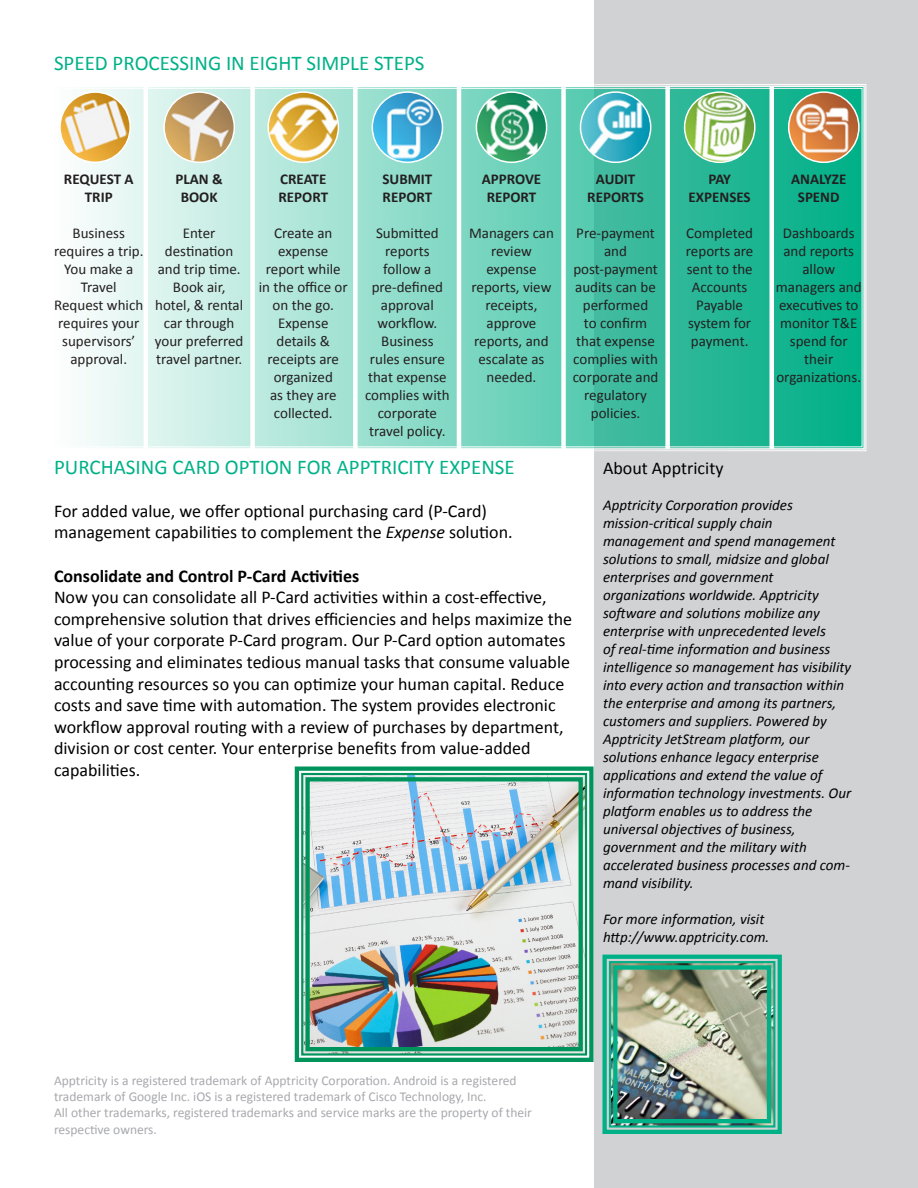
<style>
.page{position:relative;width:918px;height:1188px;background:#fff}
.page>*{position:absolute;margin:0;border:0;box-sizing:border-box;transform-origin:0 0}
.t1{font:21px "Calibri";color:#00b188}
.t2{font:18px/21.6px "Calibri";color:#000}
.t3{font:700 18px "Calibri";color:#000}
.t4{font:italic 15px/18px "Calibri";color:#000}
.t5{font:15px/18px "Calibri";color:#231f20;text-align:center}
.t6{font:700 15px/18px "Calibri";color:#231f20;text-align:center}
.t7{font:13.5px "Calibri";color:#a8a9ad}
.s1{font-style:italic}
</style>
<div class="page">
<div style="left:594px;top:0;width:324px;height:1188px;background:#d1d2d4"></div>
<img style="left:602px;top:954px;width:180px;height:180px">
<div style="left:609px;top:961px;width:166px;height:167px;border:2px solid #00b188"></div>
<div style="left:613px;top:965px;width:158px;height:158px;border:4px solid #00b188"></div>
<img style="left:294px;top:766px;width:300px;height:296px">
<div style="left:301px;top:773px;width:286px;height:283px;border:2px solid #00945d"></div>
<div style="left:305px;top:777px;width:278px;height:274px;border:4px solid #00945d"></div>
<svg style="left:83px;top:84px;width:784px;height:367px;background:#7cd4c0"></svg>
<img style="left:60px;top:92px;width:70px;height:70px;border-radius:35px">
<div style="left:59px;top:91px;width:72px;height:72px;border:2px solid #fff;border-radius:50%"></div>
<img style="left:580px;top:92px;width:71px;height:70px;border-radius:35px">
<div style="left:580px;top:91px;width:71px;height:72px;border:2px solid #fff;border-radius:50%"></div>
<img style="left:372px;top:92px;width:70px;height:70px;border-radius:35px">
<div style="left:372px;top:91px;width:71px;height:72px;border:2px solid #fff;border-radius:50%"></div>
<img style="left:476px;top:92px;width:71px;height:70px;border-radius:35px">
<div style="left:476px;top:91px;width:71px;height:72px;border:2px solid #fff;border-radius:50%"></div>
<img style="left:268px;top:92px;width:70px;height:70px;border-radius:35px">
<div style="left:267px;top:91px;width:72px;height:72px;border:2px solid #fff;border-radius:50%"></div>
<img style="left:164px;top:92px;width:70px;height:70px;border-radius:35px">
<div style="left:163px;top:91px;width:72px;height:72px;border:2px solid #fff;border-radius:50%"></div>
<img style="left:685px;top:92px;width:70px;height:70px;border-radius:35px">
<div style="left:684px;top:91px;width:72px;height:72px;border:2px solid #fff;border-radius:50%"></div>
<img style="left:789px;top:92px;width:70px;height:70px;border-radius:35px">
<div style="left:788px;top:91px;width:72px;height:72px;border:2px solid #fff;border-radius:50%"></div>
<hr style="left:144px;top:86px;width:4px;height:363px;background:#fff">
<div style="left:250px;top:86px;width:5px;height:363px;background:#fff"></div>
<div style="left:353px;top:86px;width:5px;height:363px;background:#fff"></div>
<hr style="left:457px;top:86px;width:4px;height:363px;background:#fff">
<div style="left:561px;top:86px;width:5px;height:363px;background:#fff"></div>
<div style="left:665px;top:86px;width:5px;height:363px;background:#fff"></div>
<hr style="left:770px;top:86px;width:4px;height:363px;background:#fff">
<p class="t1" style="left:54px;top:50px;width:372px">SPEED PROCESSING IN EIGHT SIMPLE STEPS</p>
<p class="t6" style="left:64px;top:170px;width:71px">REQUEST A<br>TRIP</p>
<p class="t5" style="left:73px;top:224px;width:54px">Business</p>
<p class="t5" style="left:54px;top:242px;width:91px">requires a trip.<br>You make a<br>Travel</p>
<p class="t5" style="left:54px;top:296px;width:90px">Request which requires your supervisors’ approval.</p>
<p class="t6" style="left:176px;top:170px;width:49px">PLAN &amp;</p>
<p class="t6" style="left:181px;top:188px;width:38px">BOOK</p>
<p class="t5" style="left:183px;top:224px;width:34px">Enter</p>
<p class="t5" style="left:155px;top:242px;width:90px">destination and trip time.<br>Book air, hotel, &amp; rental car through your preferred travel partner.</p>
<p class="t6" style="left:280px;top:170px;width:48px">CREATE</p>
<p class="t6" style="left:278px;top:188px;width:51px">REPORT</p>
<p class="t5" style="left:274px;top:224px;width:60px">Create an</p>
<p class="t5" style="left:259px;top:242px;width:90px">expense report while in the office or on the go.</p>
<p class="t5" style="left:268px;top:314px;width:73px">Expense details &amp; receipts are organized as they are collected.</p>
<p class="t6" style="left:382px;top:170px;width:51px">SUBMIT</p>
<p class="t6" style="left:383px;top:188px;width:51px">REPORT</p>
<p class="t5" style="left:376px;top:224px;width:64px">Submitted reports</p>
<p class="t5" style="left:383px;top:260px;width:50px">follow a</p>
<p class="t5" style="left:365px;top:278px;width:86px">pre-defined approval workflow.<br>Business rules ensure that expense complies with corporate travel policy.</p>
<p class="t6" style="left:482px;top:170px;width:61px">APPROVE<br>REPORT</p>
<p class="t5" style="left:469px;top:224px;width:86px">Managers can review</p>
<p class="t5" style="left:472px;top:260px;width:81px">expense reports, view receipts,</p>
<p class="t5" style="left:474px;top:314px;width:76px">approve reports, and escalate as needed.</p>
<p class="t6" style="left:596px;top:170px;width:41px">AUDIT</p>
<p class="t6" style="left:587px;top:188px;width:58px">REPORTS</p>
<p class="t5" style="left:576px;top:224px;width:80px">Pre-payment</p>
<p class="t5" style="left:604px;top:242px;width:24px">and</p>
<p class="t5" style="left:573px;top:260px;width:87px">post-payment audits can be performed<br>to confirm that expense complies with corporate and regulatory policies.</p>
<p class="t6" style="left:708px;top:170px;width:24px">PAY</p>
<p class="t6" style="left:689px;top:188px;width:64px">EXPENSES</p>
<p class="t5" style="left:686px;top:224px;width:69px">Completed reports are sent to the<br>Accounts</p>
<p class="t5" style="left:688px;top:296px;width:65px">Payable system for payment.</p>
<p class="t6" style="left:791px;top:170px;width:57px">ANALYZE<br>SPEND</p>
<p class="t5" style="left:783px;top:224px;width:73px;text-align:left">Dashboards and reports</p>
<p class="t5" style="left:802px;top:260px;width:34px">allow</p>
<p class="t5" style="left:776px;top:278px;width:87px">managers and executives to monitor T&amp;E spend for their</p>
<p class="t5" style="left:776px;top:368px;width:86px">organizations.</p>
<p class="t1" style="left:54px;top:453px;width:462px">PURCHASING CARD OPTION FOR APPTRICITY EXPENSE</p>
<p class="t2" style="left:54px;top:500px;width:435px">For added value, we offer optional purchasing card (P-Card)</p>
<p class="t2" style="left:54px;top:522px;width:460px">management capabilities to complement the <span class="s1">Expense</span> solution.</p>
<p class="t3" style="left:54px;top:564px;width:307px">Consolidate and Control P-Card Activities</p>
<p class="t2" style="left:54px;top:586px;width:520px">Now you can consolidate all P-Card activities within a cost-effective, comprehensive solution that drives efficiencies and helps maximize the value of your corporate P-Card program. Our P-Card option automates processing and eliminates tedious manual tasks that consume valuable accounting resources so you can optimize your human capital. Reduce costs and save time with automation. The system provides electronic workflow approval routing with a review of purchases by department, division or cost center. Your enterprise benefits from value-added</p>
<p class="t2" style="left:54px;top:759px;width:88px">capabilities.</p>
<p class="t2" style="left:603px;top:458px;width:122px">About Apptricity</p>
<p class="t4" style="left:603px;top:496px;width:191px">Apptricity Corporation provides</p>
<p class="t4" style="left:603px;top:514px;width:171px">mission-critical supply chain</p>
<p class="t4" style="left:603px;top:532px;width:234px">management and spend management solutions to small, midsize and global enterprises and government</p>
<p class="t4" style="left:603px;top:586px;width:250px">organizations worldwide. Apptricity software and solutions mobilize any enterprise with unprecedented levels<br>of real-time information and business intelligence so management has visibility into every action and transaction within the enterprise and among its partners, customers and suppliers. Powered by Apptricity JetStream platform, our</p>
<p class="t4" style="left:603px;top:748px;width:250px">solutions enhance legacy enterprise applications and extend the value of information technology investments. Our platform enables us to address the</p>
<p class="t4" style="left:603px;top:820px;width:194px">universal objectives of business,</p>
<p class="t4" style="left:603px;top:838px;width:205px">government and the military with</p>
<p class="t4" style="left:603px;top:856px;width:249px">accelerated business processes and com&shy;mand visibility.</p>
<p class="t4" style="left:603px;top:910px;width:163px">For more information, visit</p>
<p class="t4" style="left:603px;top:928px;width:168px">http://www.apptricity.com.</p>
<p class="t7" style="left:54px;top:1072px;width:464px">Apptricity is a registered trademark of Apptricity Corporation. Android is a registered</p>
<p class="t7" style="left:54px;top:1088px;width:434px">trademark of Google Inc. iOS is a registered trademark of Cisco Technology, Inc.</p>
<p class="t7" style="left:54px;top:1104px;width:479px">All other trademarks, registered trademarks and service marks are the property of their</p>
<p class="t7" style="left:54px;top:1121px;width:104px">respective owners.</p>
</div>
